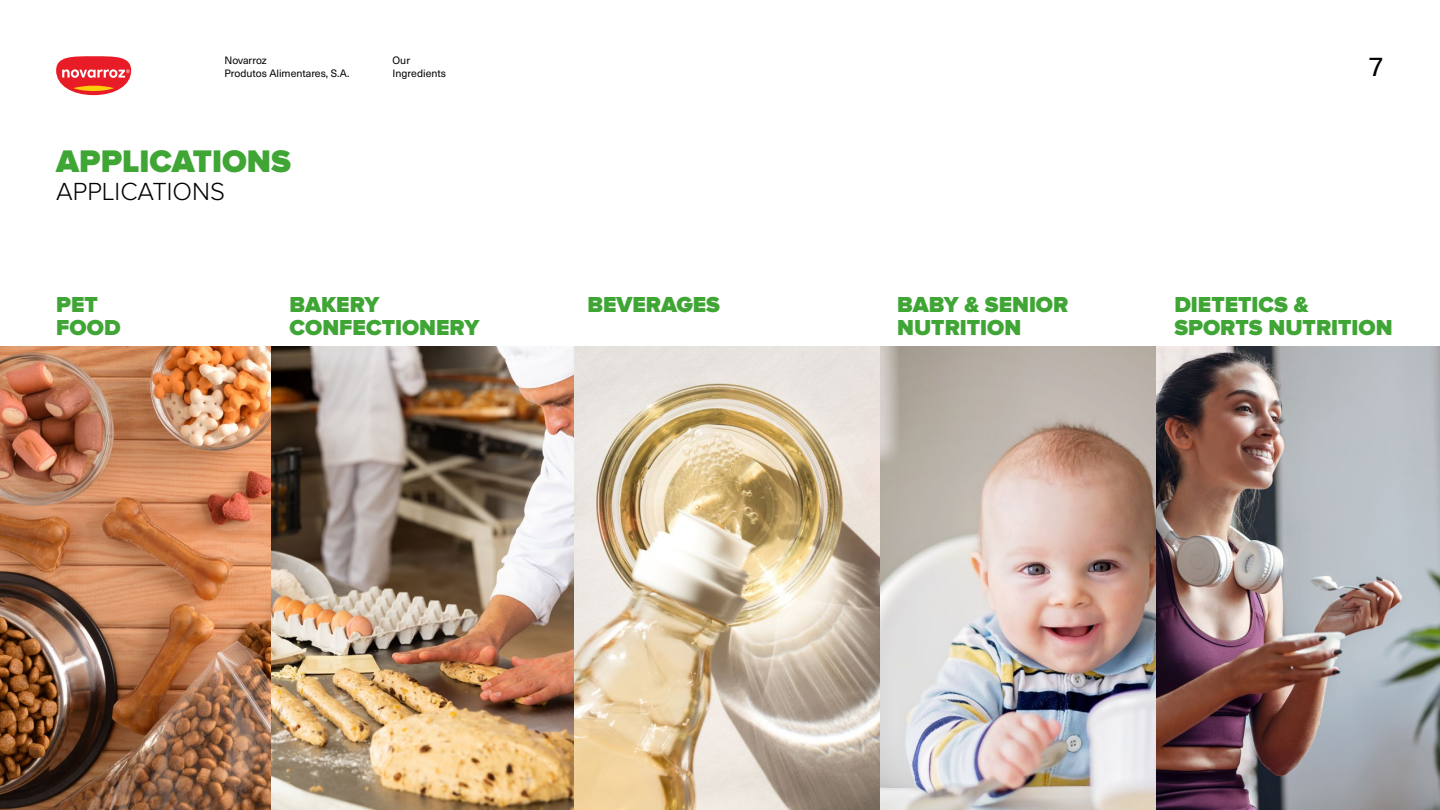
<style>
.page{position:relative;width:1440px;height:810px;background:#fff}
.page>*{position:absolute;margin:0;border:0;box-sizing:border-box;transform-origin:0 0}
.t1{font:900 32.4px "Proxima Nova A";color:#3fa535}
.t2{font:27px "Neue Haas Unica";color:#000}
.t3{font:300 25.65px "Proxima Nova A";color:#000}
.t4{font:900 22.5px/23.2px "Proxima Nova A";color:#3fa535}
.t5{font:10.5px/12.6px "Neue Haas Unica";color:#000}
</style>
<div class="page">
<svg style="left:56px;top:56px;width:75px;height:39px"></svg>
<img style="left:0;top:346px;width:272px;height:464px">
<img style="left:272px;top:346px;width:884px;height:464px">
<img style="left:1156px;top:346px;width:284px;height:464px">
<p class="t5" style="left:393px;top:54px;width:55px">Our<br>Ingredients</p>
<p class="t5" style="left:224px;top:54px;width:126px">Novarroz<br>Produtos Alimentares, S.A.</p>
<p class="t2" style="left:1369px;top:47px;width:17px">7</p>
<h1 class="t1" style="left:56px;top:142px;width:236px">APPLICATIONS</h1>
<p class="t3" style="left:56px;top:177px;width:170px">APPLICATIONS</p>
<p class="t4" style="left:56px;top:292px;width:66px">PET<br>FOOD</p>
<p class="t4" style="left:290px;top:292px;width:191px">BAKERY<br>CONFECTIONERY</p>
<p class="t4" style="left:587px;top:292px;width:134px">BEVERAGES</p>
<p class="t4" style="left:897px;top:292px;width:173px">BABY &amp; SENIOR<br>NUTRITION</p>
<p class="t4" style="left:1174px;top:292px;width:220px">DIETETICS &amp;<br>SPORTS NUTRITION</p>
</div>
